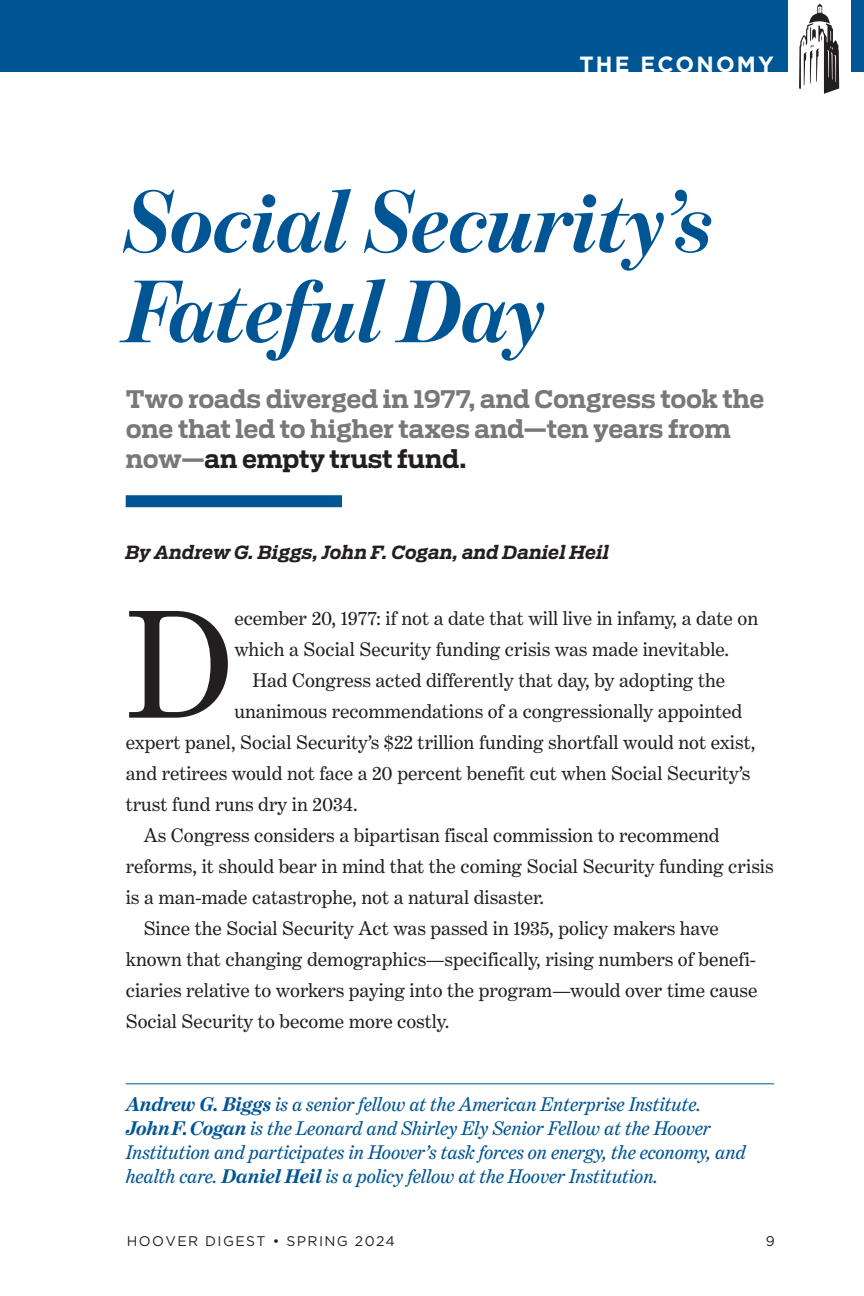
<style>
.page{position:relative;width:864px;height:1296px;background:#fff}
.page>*{position:absolute;margin:0;border:0;box-sizing:border-box;transform-origin:0 0}
.t1{font:156px "Benton Modern Text";color:#231f20}
.t2{font:italic 700 90px/90px "Benton Mod Disp";letter-spacing:-.005em;color:#005594}
.t3{font:700 24px/30px "Receiver";letter-spacing:-.005em;color:#76787b}
.t4{font:700 22px "Gotham";letter-spacing:.1em;color:#fff}
.t5{font:20px "Benton Modern Text";color:#231f20}
.t6{font:italic 20px/24px "Benton Modern Text";color:#005594}
.t7{font:italic 700 18px "Receiver";letter-spacing:.01em;color:#231f20}
.t8{font:14px "Gotham";letter-spacing:.1em;color:#231f20}
.s1{color:#231f20}
.s2{font-weight:700}
</style>
<div class="page">
<div style="left:0;top:0;width:864px;height:72px;background:#005594"></div>
<div style="left:788px;top:0;width:62px;height:94px;background:#fff"></div>
<svg style="left:799px;top:4px;width:40px;height:90px"></svg>
<div style="left:126px;top:495px;width:216px;height:12px;background:#005594"></div>
<hr style="left:126px;top:1083px;width:648px;height:1px;background:#005594">
<p class="t4" style="left:580px;top:50px;width:196px">THE ECONOMY</p>
<p class="t2" style="left:126px;top:176px;width:591px">Social Security’s<br>Fateful Day</p>
<p class="t3" style="left:126px;top:385px;width:640px">Two roads diverged in 1977, and Congress took the one that led to higher taxes and—ten years from now—<span class="s1">an empty trust fund.</span></p>
<p class="t7" style="left:126px;top:541px;width:485px">By Andrew G. Biggs, John F. Cogan, and Daniel Heil</p>
<p class="t1" style="left:126px;top:578px;width:110px">D</p>
<p class="t5" style="left:234px;top:607px;width:525px">ecember 20, 1977: if not a date that will live in infamy, a date on</p>
<p class="t5" style="left:234px;top:638px;width:496px">which a Social Security funding crisis was made inevitable.</p>
<p class="t5" style="left:252px;top:669px;width:474px">Had Congress acted differently that day, by adopting the</p>
<p class="t5" style="left:234px;top:700px;width:509px">unanimous recommendations of a congressionally appointed</p>
<p class="t5" style="left:126px;top:731px;width:631px">expert panel, Social Security’s $22 trillion funding shortfall would not exist,</p>
<p class="t5" style="left:126px;top:762px;width:626px">and retirees would not face a 20 percent benefit cut when Social Security’s</p>
<p class="t5" style="left:126px;top:793px;width:234px">trust fund runs dry in 2034.</p>
<p class="t5" style="left:144px;top:824px;width:578px">As Congress considers a bipartisan fiscal commission to recommend</p>
<p class="t5" style="left:126px;top:855px;width:649px">reforms, it should bear in mind that the coming Social Security funding crisis</p>
<p class="t5" style="left:126px;top:886px;width:420px">is a man-made catastrophe, not a natural disaster.</p>
<p class="t5" style="left:144px;top:917px;width:577px">Since the Social Security Act was passed in 1935, policy makers have</p>
<p class="t5" style="left:126px;top:948px;width:632px">known that changing demographics—specifically, rising numbers of benefi-</p>
<p class="t5" style="left:126px;top:979px;width:633px">ciaries relative to workers paying into the program—would over time cause</p>
<p class="t5" style="left:126px;top:1010px;width:325px">Social Security to become more costly.</p>
<p class="t6" style="left:126px;top:1092px;width:622px"><span class="s2">Andrew G. Biggs</span> is a senior fellow at the American Enterprise Institute.<br><span class="s2">John F. Cogan</span> is the Leonard and Shirley Ely Senior Fellow at the Hoover Institution and participates in Hoover’s task forces on energy, the economy, and health care. <span class="s2">Daniel Heil</span> is a policy fellow at the Hoover Institution.</p>
<p class="t8" style="left:127px;top:1232px;width:269px">HOOVER DIGEST • SPRI NG 2024</p>
<p class="t8" style="left:766px;top:1232px;width:11px">9</p>
</div>
